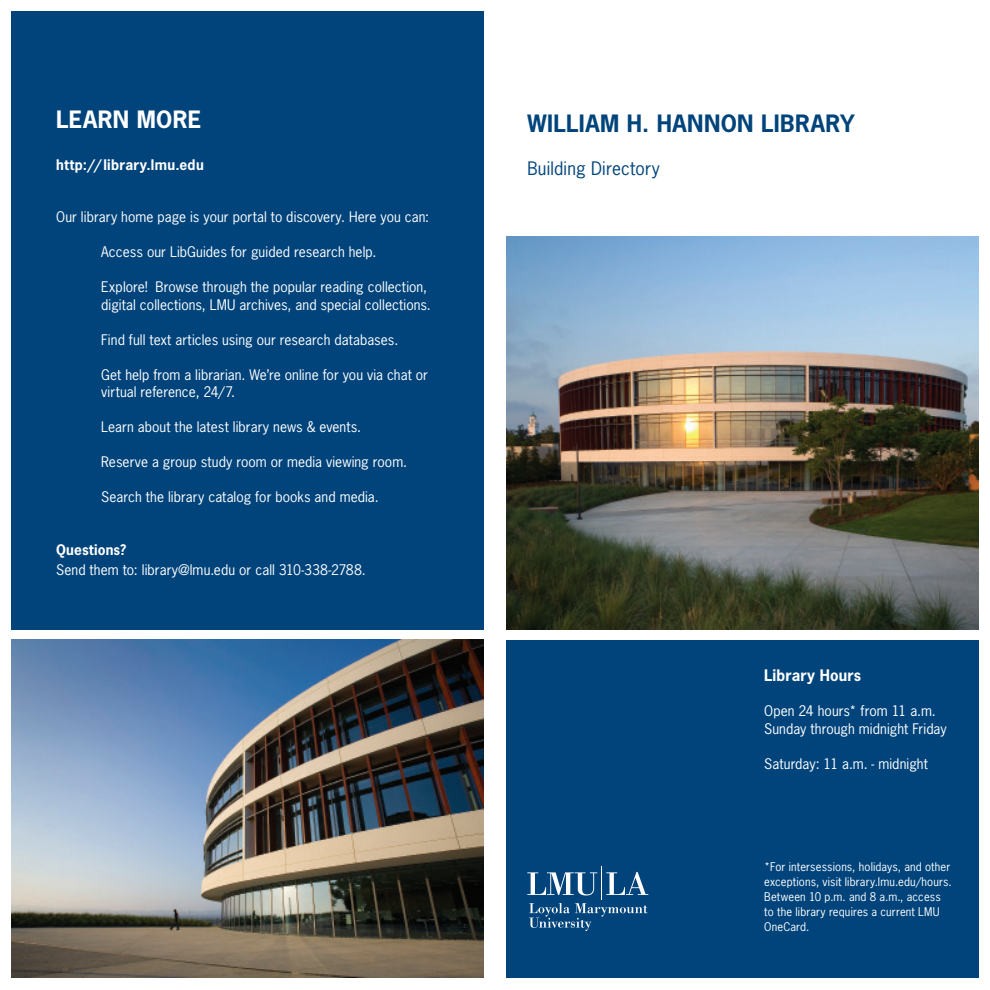
<style>
.page{position:relative;width:990px;height:990px;background:#fff}
.page>*{position:absolute;margin:0;border:0;box-sizing:border-box;transform-origin:0 0}
.t1{font:700 22.5px "News Gothic Std";letter-spacing:.02em;color:#00447b}
.t2{font:700 22.5px "News Gothic Std";letter-spacing:.015em;color:#fff}
.t3{font:17.5px "News Gothic Std";letter-spacing:.01em;color:#00447b}
.t4{font:700 15px "News Gothic Std";letter-spacing:.005em;color:#fff}
.t5{font:13.75px/17.5px "News Gothic Std";letter-spacing:.005em;color:#fff}
.t6{font:700 13.75px "News Gothic Std";letter-spacing:.025em;color:#fff}
.t7{font:11.25px/15px "News Gothic Std";letter-spacing:.015em;color:#fff}
</style>
<div class="page">
<div style="left:506px;top:640px;width:473px;height:337px;background:#00447b"></div>
<img style="left:506px;top:236px;width:473px;height:394px">
<svg style="left:527px;top:872px;width:70px;height:23px"></svg>
<svg style="left:606px;top:872px;width:42px;height:23px"></svg>
<hr style="left:601px;top:866px;width:1px;height:34px;background:#fff">
<svg style="left:529px;top:903px;width:119px;height:28px"></svg>
<div style="left:11px;top:11px;width:473px;height:619px;background:#00447b"></div>
<img style="left:11px;top:640px;width:473px;height:337px">
<p class="t2" style="left:56px;top:105px;width:147px">LEARN MORE</p>
<p class="t6" style="left:56px;top:155px;width:149px">http://library.lmu.edu</p>
<p class="t5" style="left:56px;top:208px;width:374px">Our library home page is your portal to discovery. Here you can:</p>
<p class="t5" style="left:101px;top:243px;width:277px">Access our LibGuides for guided research help.</p>
<p class="t5" style="left:101px;top:278px;width:331px">Explore! Browse through the popular reading collection, digital collections, LMU archives, and special collections.</p>
<p class="t5" style="left:101px;top:331px;width:299px">Find full text articles using our research databases.</p>
<p class="t5" style="left:101px;top:366px;width:328px">Get help from a librarian. We’re online for you via chat or virtual reference, 24/7.</p>
<p class="t5" style="left:101px;top:418px;width:262px">Learn about the latest library news &amp; events.</p>
<p class="t5" style="left:101px;top:453px;width:307px">Reserve a group study room or media viewing room.</p>
<p class="t5" style="left:101px;top:488px;width:279px">Search the library catalog for books and media.</p>
<p class="t6" style="left:56px;top:540px;width:71px">Questions?</p>
<p class="t5" style="left:56px;top:561px;width:311px">Send them to: library@lmu.edu or call 310-338-2788.</p>
<p class="t1" style="left:527px;top:109px;width:329px">WILLIAM H. HANNON LIBRARY</p>
<p class="t3" style="left:527px;top:158px;width:134px">Building Directory</p>
<p class="t4" style="left:764px;top:666px;width:98px">Library Hours</p>
<p class="t5" style="left:764px;top:702px;width:173px">Open 24 hours* from 11 a.m.</p>
<p class="t5" style="left:764px;top:720px;width:184px">Sunday through midnight Friday</p>
<p class="t5" style="left:764px;top:755px;width:165px">Saturday: 11 a.m. - midnight</p>
<p class="t7" style="left:764px;top:860px;width:189px">*For intersessions, holidays, and other exceptions, visit library.lmu.edu/hours.<br>Between 10 p.m. and 8 a.m., access to the library requires a current LMU OneCard.</p>
</div>
